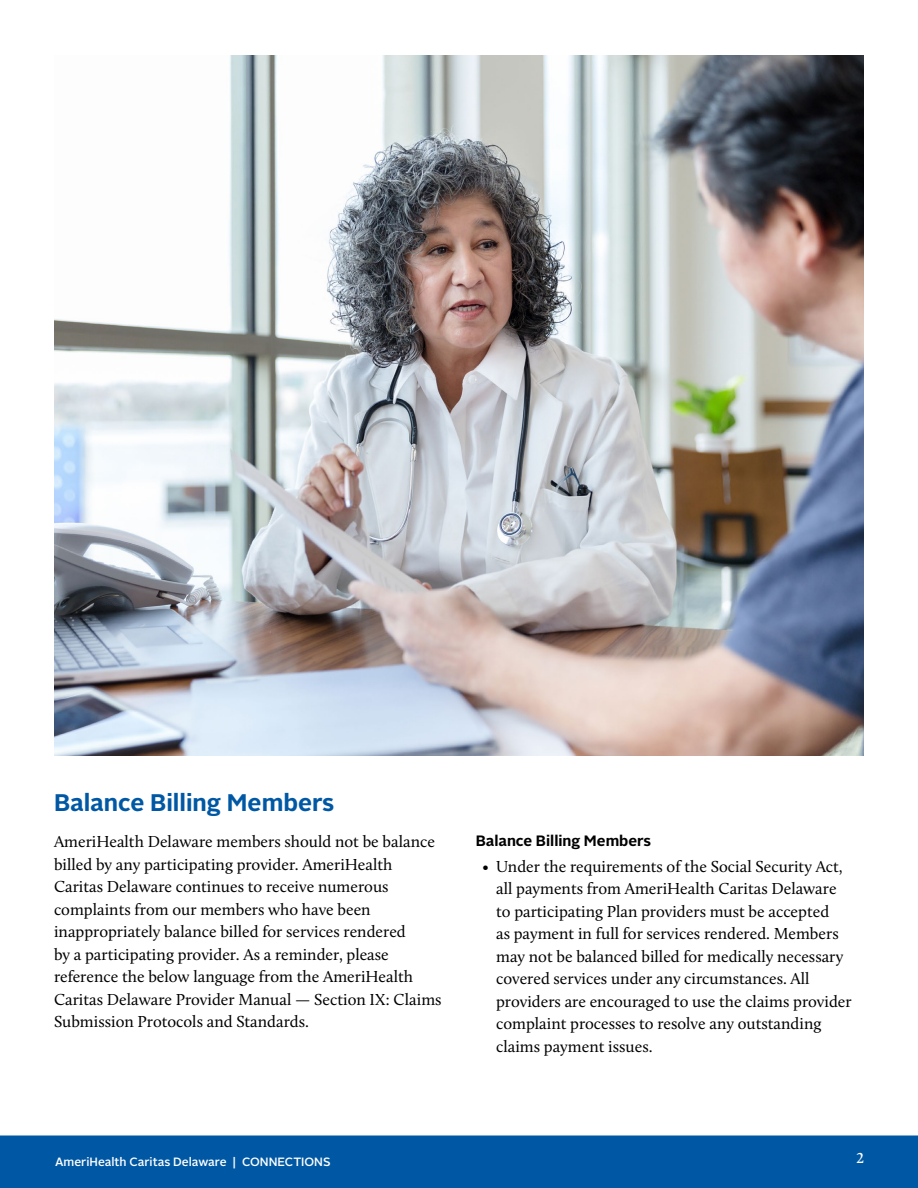
<style>
.page{position:relative;width:918px;height:1188px;background:#fff}
.page>*{position:absolute;margin:0;border:0;box-sizing:border-box;transform-origin:0 0}
.Headline_Span{font:700 24px "Alright Sans";color:#0058a4}
.Body_Copy{font:16.5px/22.5px "Calluna";color:#000}
.Body_Copy-2{font:700 15px "Alright Sans";color:#000}
.t1{font:600 15px "Calluna";color:#fff}
.t2{font:500 12px "Alright Sans";color:#fff}
</style>
<div class="page">
<img style="left:54px;top:55px;width:810px;height:700px">
<div style="left:0;top:1136px;width:918px;height:52px;background:#0058a4"></div>
<p class="Headline_Span" style="left:54px;top:786px;width:282px">Balance Billing Members</p>
<p class="Body_Copy" style="left:54px;top:830px;width:389px">AmeriHealth Delaware members should not be balance billed by any participating provider. AmeriHealth Caritas Delaware continues to receive numerous complaints from our members who have been inappropriately balance billed for services rendered<br>by a participating provider. As a reminder, please reference the below language from the AmeriHealth Caritas Delaware Provider Manual — Section IX: Claims Submission Protocols and Standards.</p>
<p class="Body_Copy-2" style="left:476px;top:830px;width:177px">Balance Billing Members</p>
<p class="Body_Copy" style="left:496px;top:855px;width:357px;text-indent:-14px">• Under the requirements of the Social Security Act, all payments from AmeriHealth Caritas Delaware to participating Plan providers must be accepted<br>as payment in full for services rendered. Members may not be balanced billed for medically necessary covered services under any circumstances. All providers are encouraged to use the claims provider complaint processes to resolve any outstanding claims payment issues.</p>
<p class="t2" style="left:55px;top:1154px;width:277px">AmeriHealth Caritas Delaware | CONNECTIONS</p>
<p class="t1" style="left:856px;top:1149px;width:9px">2</p>
</div>
